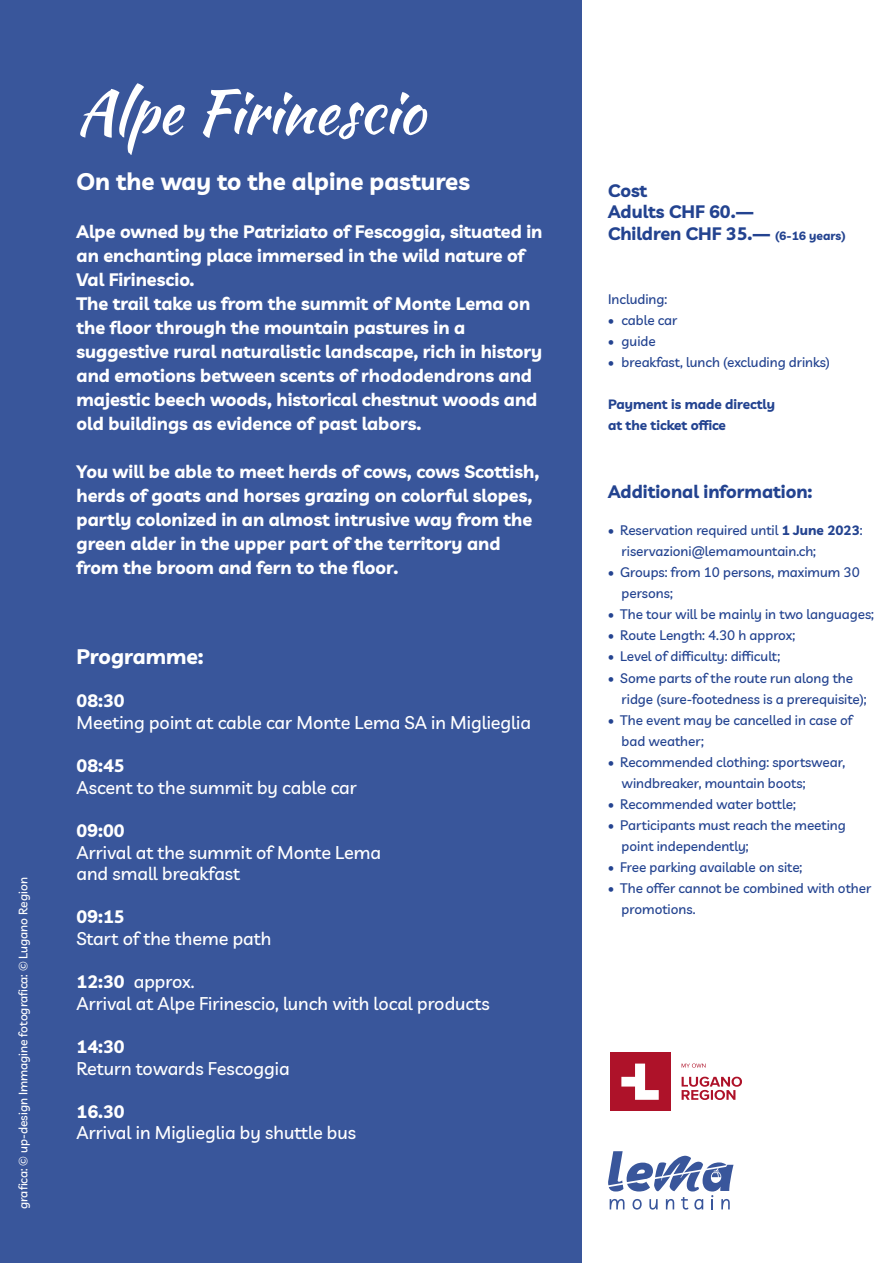
<style>
.page{position:relative;width:893px;height:1263px;background:#fff}
.page>*{position:absolute;margin:0;border:0;box-sizing:border-box;transform-origin:0 0}
.t1{font:60px "Kaushan Script";color:#fff}
.t2{font:700 24px "Livvic";color:#fff}
.t3{font:700 21px "Livvic";color:#fff}
.t4{font:700 18px/24px "Livvic";color:#fff}
.t5{font:500 18px/21.6px "Livvic";color:#fff}
.t6{font:700 18px/21.6px "Livvic";color:#234390}
.t7{font:500 13.5px/21px "Livvic";color:#234390}
.t8{font:700 13.5px/21px "Livvic";color:#234390}
.t9{font:500 12px "Livvic";color:#fff}
.s1{font-weight:700}
.s2{font-size:12px}
.s3{font-weight:900}
</style>
<div class="page">
<div style="left:0;top:0;width:582px;height:1263px;background:#39569b"></div>
<svg style="left:608px;top:1151px;width:125px;height:58px"></svg>
<div style="left:610px;top:1052px;width:60px;height:59px;background:#ae1229"></div>
<svg style="left:621px;top:1063px;width:38px;height:37px"></svg>
<svg style="left:682px;top:1063px;width:23px;height:5px"></svg>
<svg style="left:682px;top:1077px;width:60px;height:23px"></svg>
<p class="t9" style="left:14px;top:1209px;width:333px;rotate:-90deg">grafica: © up-design Immagine fotografica: © Lugano Region</p>
<h1 class="t1" style="left:77px;top:68px;width:349px">Alpe Firinescio</h1>
<h2 class="t2" style="left:77px;top:163px;width:395px">On the way to the alpine pastures</h2>
<p class="t4" style="left:77px;top:218px;width:467px">Alpe owned by the Patriziato of Fescoggia, situated in an enchanting place immersed in the wild nature of Val Firinescio.<br>The trail take us from the summit of Monte Lema on the floor through the mountain pastures in a suggestive rural naturalistic landscape, rich in history and emotions between scents of rhododendrons and majestic beech woods, historical chestnut woods and old buildings as evidence of past labors.</p>
<p class="t4" style="left:77px;top:458px;width:464px">You will be able to meet herds of cows, cows Scottish, herds of goats and horses grazing on colorful slopes, partly colonized in an almost intrusive way from the green alder in the upper part of the territory and from the broom and fern to the floor.</p>
<p class="t3" style="left:77px;top:640px;width:129px">Programme:</p>
<p class="t4" style="left:77px;top:687px;width:50px">08:30</p>
<p class="t5" style="left:77px;top:710px;width:456px">Meeting point at cable car Monte Lema SA in Miglieglia</p>
<p class="t4" style="left:77px;top:752px;width:50px">08:45</p>
<p class="t5" style="left:77px;top:775px;width:282px">Ascent to the summit by cable car</p>
<p class="t4" style="left:77px;top:817px;width:50px">09:00</p>
<p class="t5" style="left:77px;top:840px;width:306px">Arrival at the summit of Monte Lema and small breakfast</p>
<p class="t4" style="left:77px;top:903px;width:50px">09:15</p>
<p class="t5" style="left:77px;top:926px;width:196px">Start of the theme path</p>
<p class="t5" style="left:77px;top:970px;width:415px"><span class="s1">12:30</span> approx.<br>Arrival at Alpe Firinescio, lunch with local products</p>
<p class="t4" style="left:77px;top:1033px;width:50px">14:30</p>
<p class="t5" style="left:77px;top:1056px;width:215px">Return towards Fescoggia</p>
<p class="t4" style="left:77px;top:1098px;width:50px">16.30</p>
<p class="t5" style="left:77px;top:1121px;width:281px">Arrival in Miglieglia by shuttle bus</p>
<p class="t6" style="left:608px;top:178px;width:239px">Cost<br>Adults CHF 60.—<br>Children CHF 35.— <span class="s2">(6-16 years)</span></p>
<p class="t7" style="left:608px;top:287px;width:61px">Including:</p>
<p class="t7" style="left:608px;top:308px;width:71px"><span class="s3">•</span> cable car</p>
<p class="t7" style="left:608px;top:329px;width:49px"><span class="s3">•</span> guide</p>
<p class="t7" style="left:608px;top:350px;width:224px"><span class="s3">•</span> breakfast, lunch (excluding drinks)</p>
<p class="t8" style="left:608px;top:392px;width:168px">Payment is made directly at the ticket office</p>
<p class="t6" style="left:608px;top:479px;width:206px">Additional information:</p>
<p class="t7" style="left:622px;top:519px;width:242px;text-indent:-14px"><span class="s3">•</span> Reservation required until <span class="s1">1 June 2023</span>: riservazioni@lemamountain.ch;</p>
<p class="t7" style="left:622px;top:561px;width:240px;text-indent:-14px"><span class="s3">•</span> Groups: from 10 persons, maximum 30 persons;</p>
<p class="t7" style="left:608px;top:603px;width:267px"><span class="s3">•</span> The tour will be mainly in two languages;</p>
<p class="t7" style="left:608px;top:624px;width:189px"><span class="s3">•</span> Route Length: 4.30 h approx;</p>
<p class="t7" style="left:608px;top:645px;width:174px"><span class="s3">•</span> Level of difficulty: difficult;</p>
<p class="t7" style="left:622px;top:666px;width:246px;text-indent:-14px"><span class="s3">•</span> Some parts of the route run along the ridge (sure-footedness is a prerequisite);</p>
<p class="t7" style="left:622px;top:708px;width:233px;text-indent:-14px"><span class="s3">•</span> The event may be cancelled in case of bad weather;</p>
<p class="t7" style="left:622px;top:750px;width:225px;text-indent:-14px"><span class="s3">•</span> Recommended clothing: sportswear, windbreaker, mountain boots;</p>
<p class="t7" style="left:608px;top:792px;width:189px"><span class="s3">•</span> Recommended water bottle;</p>
<p class="t7" style="left:622px;top:813px;width:226px;text-indent:-14px"><span class="s3">•</span> Participants must reach the meeting point independently;</p>
<p class="t7" style="left:608px;top:855px;width:196px"><span class="s3">•</span> Free parking available on site;</p>
<p class="t7" style="left:622px;top:876px;width:251px;text-indent:-14px"><span class="s3">•</span> The offer cannot be combined with other promotions.</p>
</div>
